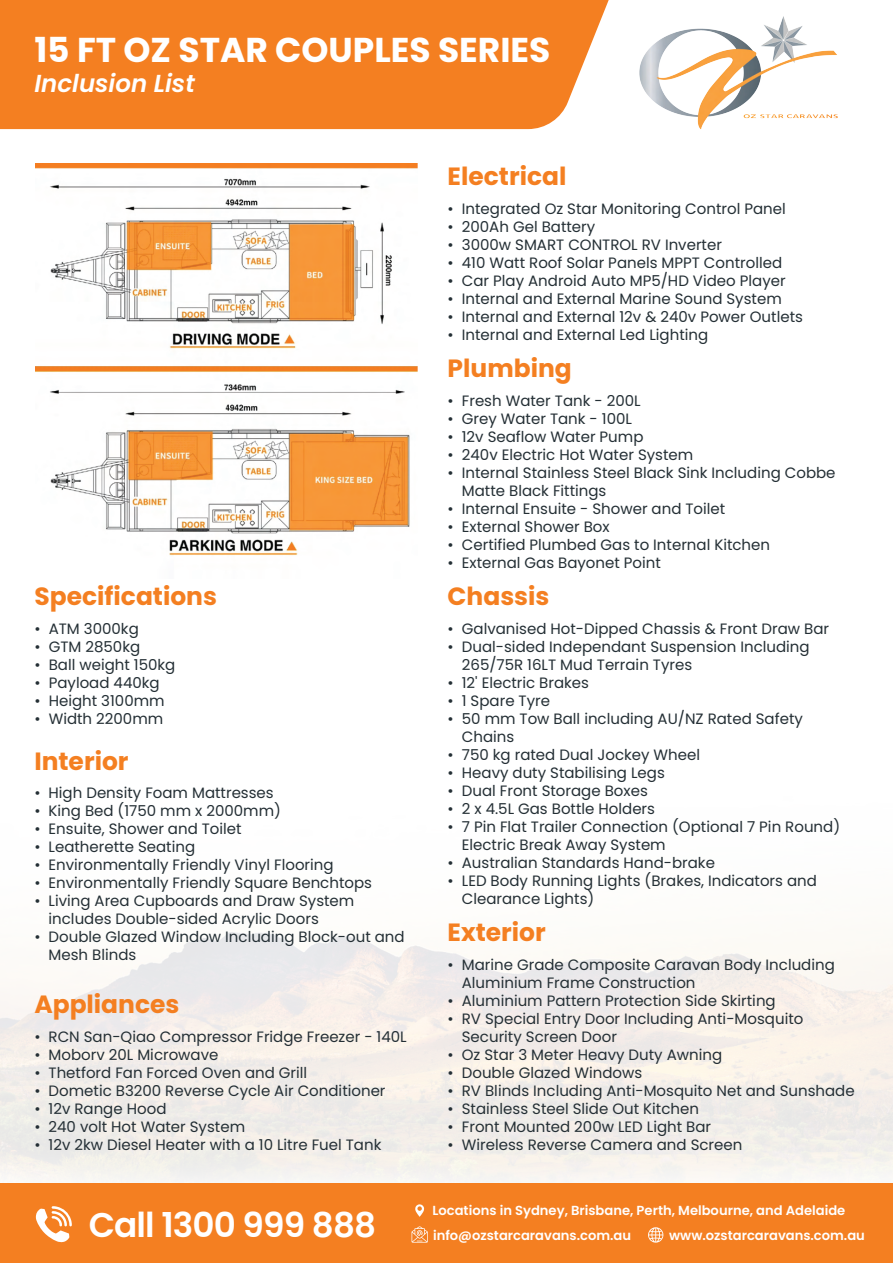
<style>
.page{position:relative;width:893px;height:1263px;background:#fff}
.page>*{position:absolute;margin:0;border:0;box-sizing:border-box;transform-origin:0 0}
.t1{font:700 34.5px "Poppins";color:#fff}
.t2{font:600 34.35px "Poppins";letter-spacing:-.025em;color:#fff}
.t3{font:700 24.9px "Poppins";color:#f47f21}
.t4{font:italic 600 24.6px "Poppins";color:#fff}
.t5{font:15px/18px "Poppins";color:#242f35}
.t6{font:600 13.05px "Poppins";color:#fff}
</style>
<div class="page">
<div style="left:0;top:0;width:609px;height:129px;background:#f47f21"></div>
<div style="left:0;top:1183px;width:893px;height:80px;background:#f47f21"></div>
<svg style="left:648px;top:1227px;width:16px;height:15px"></svg>
<svg style="left:412px;top:1226px;width:16px;height:16px"></svg>
<svg style="left:415px;top:1204px;width:9px;height:13px"></svg>
<svg style="left:36px;top:1206px;width:36px;height:36px"></svg>
<img style="left:639px;top:16px;width:199px;height:113px">
<img style="left:35px;top:164px;width:382px;height:415px">
<h1 class="t1" style="left:34px;top:30px;width:517px">15 FT OZ STAR COUPLES SERIES</h1>
<h3 class="t4" style="left:34px;top:69px;width:162px">Inclusion List</h3>
<h3 class="t3" style="left:34px;top:582px;width:184px">Specifications</h3>
<p class="t5" style="left:49px;top:620px;width:128px">ATM 3000kg<br>GTM 2850kg<br>Ball weight 150kg<br>Payload 440kg<br>Height 3100mm<br>Width 2200mm</p>
<p class="t5" style="left:34px;top:620px;width:8px;text-align:justify">• • • • • •</p>
<h3 class="t3" style="left:34px;top:746px;width:96px">Interior</h3>
<p class="t5" style="left:49px;top:784px;width:358px">High Density Foam Mattresses<br>King Bed (1750 mm x 2000mm)<br>Ensuite, Shower and Toilet<br>Leatherette Seating<br>Environmentally Friendly Vinyl Flooring<br>Environmentally Friendly Square Benchtops<br>Living Area Cupboards and Draw System includes Double-sided Acrylic Doors<br>Double Glazed Window Including Block-out and<br>Mesh Blinds</p>
<p class="t5" style="left:34px;top:784px;width:8px;text-align:justify">• • • • • • •</p>
<p class="t5" style="left:34px;top:928px;width:8px">•</p>
<h3 class="t3" style="left:34px;top:990px;width:147px">Appliances</h3>
<p class="t5" style="left:49px;top:1028px;width:360px">RCN San-Qiao Compressor Fridge Freezer - 140L<br>Moborv 20L Microwave<br>Thetford Fan Forced Oven and Grill<br>Dometic B3200 Reverse Cycle Air Conditioner<br>12v Range Hood<br>240 volt Hot Water System<br>12v 2kw Diesel Heater with a 10 Litre Fuel Tank</p>
<p class="t5" style="left:34px;top:1028px;width:8px;text-align:justify">• • • • • • •</p>
<h2 class="t2" style="left:89px;top:1205px;width:289px">Call 1300 999 888</h2>
<h3 class="t3" style="left:448px;top:162px;width:120px">Electrical</h3>
<p class="t5" style="left:462px;top:200px;width:343px">Integrated Oz Star Monitoring Control Panel 200Ah Gel Battery<br>3000w SMART CONTROL RV Inverter<br>410 Watt Roof Solar Panels MPPT Controlled Car Play Android Auto MP5/HD Video Player Internal and External Marine Sound System Internal and External 12v &amp; 240v Power Outlets Internal and External Led Lighting</p>
<p class="t5" style="left:448px;top:200px;width:8px;text-align:justify">• • • • • • • •</p>
<h3 class="t3" style="left:448px;top:354px;width:126px">Plumbing</h3>
<p class="t5" style="left:462px;top:392px;width:375px">Fresh Water Tank - 200L<br>Grey Water Tank - 100L<br>12v Seaflow Water Pump<br>240v Electric Hot Water System<br>Internal Stainless Steel Black Sink Including Cobbe<br>Matte Black Fittings<br>Internal Ensuite - Shower and Toilet<br>External Shower Box<br>Certified Plumbed Gas to Internal Kitchen<br>External Gas Bayonet Point</p>
<p class="t5" style="left:448px;top:392px;width:8px;text-align:justify">• • • • •</p>
<p class="t5" style="left:448px;top:500px;width:8px;text-align:justify">• • • •</p>
<h3 class="t3" style="left:448px;top:582px;width:103px">Chassis</h3>
<p class="t5" style="left:462px;top:620px;width:380px">Galvanised Hot-Dipped Chassis &amp; Front Draw Bar<br>Dual-sided Independant Suspension Including<br>265/75R 16LT Mud Terrain Tyres<br>12' Electric Brakes<br>1 Spare Tyre<br>50 mm Tow Ball including AU/NZ Rated Safety<br>Chains<br>750 kg rated Dual Jockey Wheel<br>Heavy duty Stabilising Legs<br>Dual Front Storage Boxes<br>2 x 4.5L Gas Bottle Holders<br>7 Pin Flat Trailer Connection (Optional 7 Pin Round)<br>Electric Break Away System<br>Australian Standards Hand-brake<br>LED Body Running Lights (Brakes, Indicators and<br>Clearance Lights)</p>
<p class="t5" style="left:448px;top:620px;width:8px">• •</p>
<p class="t5" style="left:448px;top:674px;width:8px;text-align:justify">• • •</p>
<p class="t5" style="left:448px;top:746px;width:8px;text-align:justify">• • • • •</p>
<p class="t5" style="left:448px;top:854px;width:8px">• •</p>
<h3 class="t3" style="left:448px;top:918px;width:100px">Exterior</h3>
<p class="t5" style="left:462px;top:956px;width:394px">Marine Grade Composite Caravan Body Including Aluminium Frame Construction<br>Aluminium Pattern Protection Side Skirting<br>RV Special Entry Door Including Anti-Mosquito Security Screen Door<br>Oz Star 3 Meter Heavy Duty Awning<br>Double Glazed Windows<br>RV Blinds Including Anti-Mosquito Net and Sunshade Stainless Steel Slide Out Kitchen<br>Front Mounted 200w LED Light Bar<br>Wireless Reverse Camera and Screen</p>
<p class="t5" style="left:448px;top:956px;width:8px">•</p>
<p class="t5" style="left:448px;top:992px;width:8px">• •</p>
<p class="t5" style="left:448px;top:1046px;width:8px;text-align:justify">• • • • • •</p>
<p class="t6" style="left:432px;top:1203px;width:414px">Locations in Sydney, Brisbane, Perth, Melbourne, and Adelaide</p>
<p class="t6" style="left:433px;top:1228px;width:200px">info@ozstarcaravans.com.au</p>
<p class="t6" style="left:669px;top:1228px;width:197px">www.ozstarcaravans.com.au</p>
</div>
